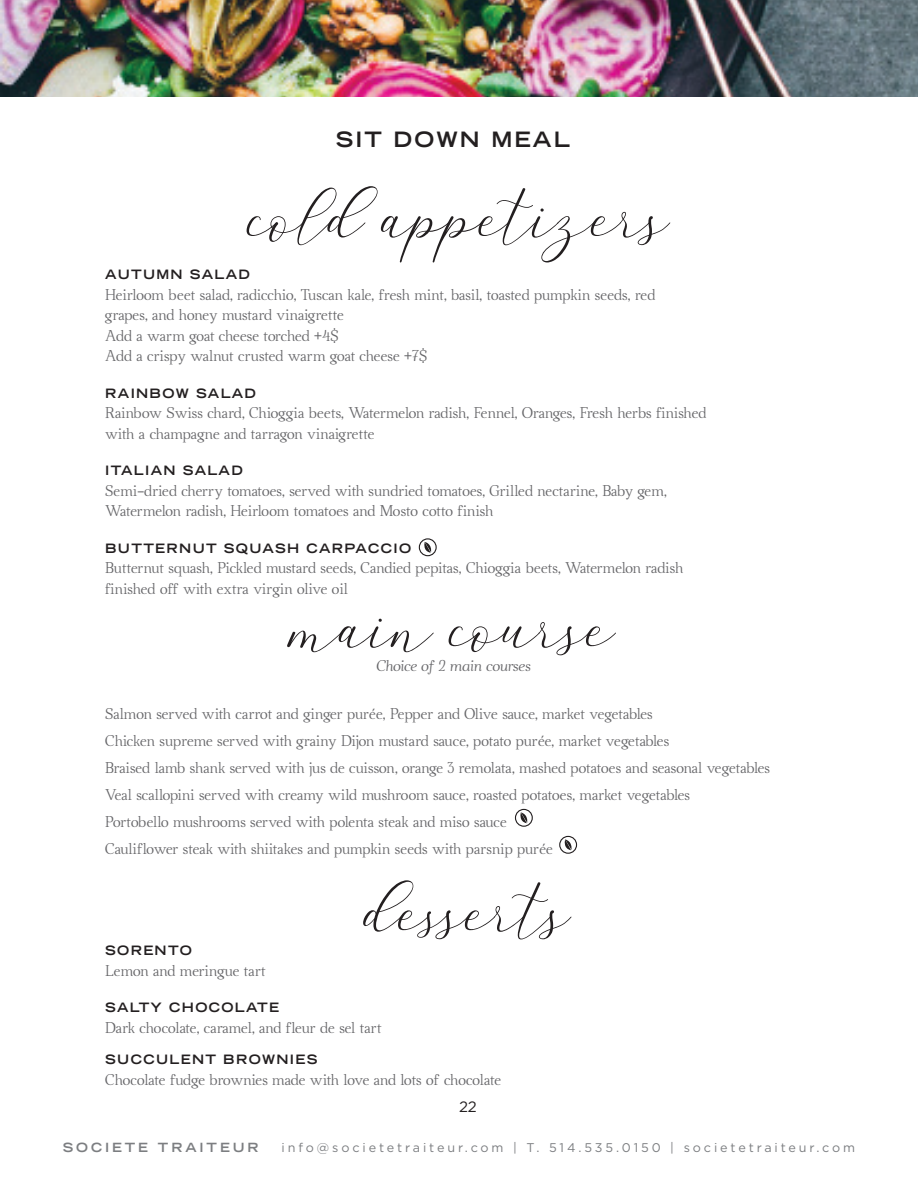
<style>
.page{position:relative;width:918px;height:1188px;background:#fff}
.page>*{position:absolute;margin:0;border:0;box-sizing:border-box;transform-origin:0 0}
.t1{font:72px "Amstella";color:#231f20}
.t2{font:700 expanded 21px "Trade Gothic LH";letter-spacing:.1em;color:#231f20}
.t3{font:15px "Gotham";color:#231f20}
.t4{font:13.95px/20.5px "Ahellya";letter-spacing:-.005em;color:#656568}
.t5{font:italic 13.95px "Ahellya";letter-spacing:.01em;color:#656568}
.t6{font:700 expanded 12.9px "Trade Gothic LH";letter-spacing:.1em;color:#231f20}
.t7{font:12.6px "Gotham";letter-spacing:.23em;color:#7c7e81}
.t8{font:700 expanded 12.6px "Trade Gothic LH";letter-spacing:.23em;color:#7c7e81}
</style>
<div class="page">
<img style="left:0;top:0;width:918px;height:97px">
<svg style="left:422px;top:542px;width:10px;height:11px"></svg>
<div style="left:419px;top:538px;width:18px;height:18px;border:1px solid #231f20;border-radius:50%"></div>
<svg style="left:518px;top:812px;width:10px;height:11px"></svg>
<div style="left:515px;top:809px;width:18px;height:18px;border:1px solid #231f20;border-radius:50%"></div>
<svg style="left:562px;top:839px;width:10px;height:11px"></svg>
<div style="left:559px;top:836px;width:18px;height:18px;border:1px solid #231f20;border-radius:50%"></div>
<h2 class="t2" style="left:336px;top:126px;width:236px">SIT DOWN MEAL</h2>
<h1 class="t1" style="left:249px;top:178px;width:422px">cold appetizers</h1>
<p class="t6" style="left:105px;top:266px;width:146px">AUTUMN SALAD</p>
<p class="t4" style="left:105px;top:284px;width:552px">Heirloom beet salad, radicchio, Tuscan kale, fresh mint, basil, toasted pumpkin seeds, red grapes, and honey mustard vinaigrette<br>Add a warm goat cheese torched +4$<br>Add a crispy walnut crusted warm goat cheese +7$</p>
<p class="t6" style="left:105px;top:385px;width:152px">RAINBOW SALAD</p>
<p class="t4" style="left:105px;top:402px;width:603px">Rainbow Swiss chard, Chioggia beets, Watermelon radish, Fennel, Oranges, Fresh herbs finished with a champagne and tarragon vinaigrette</p>
<p class="t6" style="left:105px;top:462px;width:139px">ITALIAN SALAD</p>
<p class="t4" style="left:105px;top:480px;width:563px">Semi-dried cherry tomatoes, served with sundried tomatoes, Grilled nectarine, Baby gem,<br>Watermelon radish, Heirloom tomatoes and Mosto cotto finish</p>
<p class="t6" style="left:105px;top:539px;width:308px">BUTTERNUT SQUASH CARPACCIO</p>
<p class="t4" style="left:105px;top:557px;width:579px">Butternut squash, Pickled mustard seeds, Candied pepitas, Chioggia beets, Watermelon radish finished off with extra virgin olive oil</p>
<h1 class="t1" style="left:292px;top:589px;width:324px">main course</h1>
<p class="t5" style="left:377px;top:657px;width:155px">Choice of 2 main courses</p>
<p class="t4" style="left:105px;top:700px;width:666px;line-height:27px">Salmon served with carrot and ginger purée, Pepper and Olive sauce, market vegetables<br>Chicken supreme served with grainy Dijon mustard sauce, potato purée, market vegetables<br>Braised lamb shank served with jus de cuisson, orange 3 remolata, mashed potatoes and seasonal vegetables Veal scallopini served with creamy wild mushroom sauce, roasted potatoes, market vegetables<br>Portobello mushrooms served with polenta steak and miso sauce<br>Cauliflower steak with shiitakes and pumpkin seeds with parsnip purée</p>
<h1 class="t1" style="left:365px;top:873px;width:207px">desserts</h1>
<p class="t6" style="left:105px;top:942px;width:88px">SORENTO</p>
<p class="t4" style="left:105px;top:960px;width:162px">Lemon and meringue tart</p>
<p class="t6" style="left:105px;top:999px;width:175px">SALTY CHOCOLATE</p>
<p class="t4" style="left:105px;top:1017px;width:278px">Dark chocolate, caramel, and fleur de sel tart</p>
<p class="t6" style="left:105px;top:1051px;width:214px">SUCCULENT BROWNIES</p>
<p class="t4" style="left:105px;top:1069px;width:397px">Chocolate fudge brownies made with love and lots of chocolate</p>
<p class="t3" style="left:459px;top:1097px;width:19px">22</p>
<p class="t8" style="left:63px;top:1139px;width:197px">SOCIETE TRAITEUR</p>
<p class="t7" style="left:282px;top:1139px;width:575px">info@societetraiteur.com | T. 514.535.0150 | societetraiteur.com</p>
</div>
